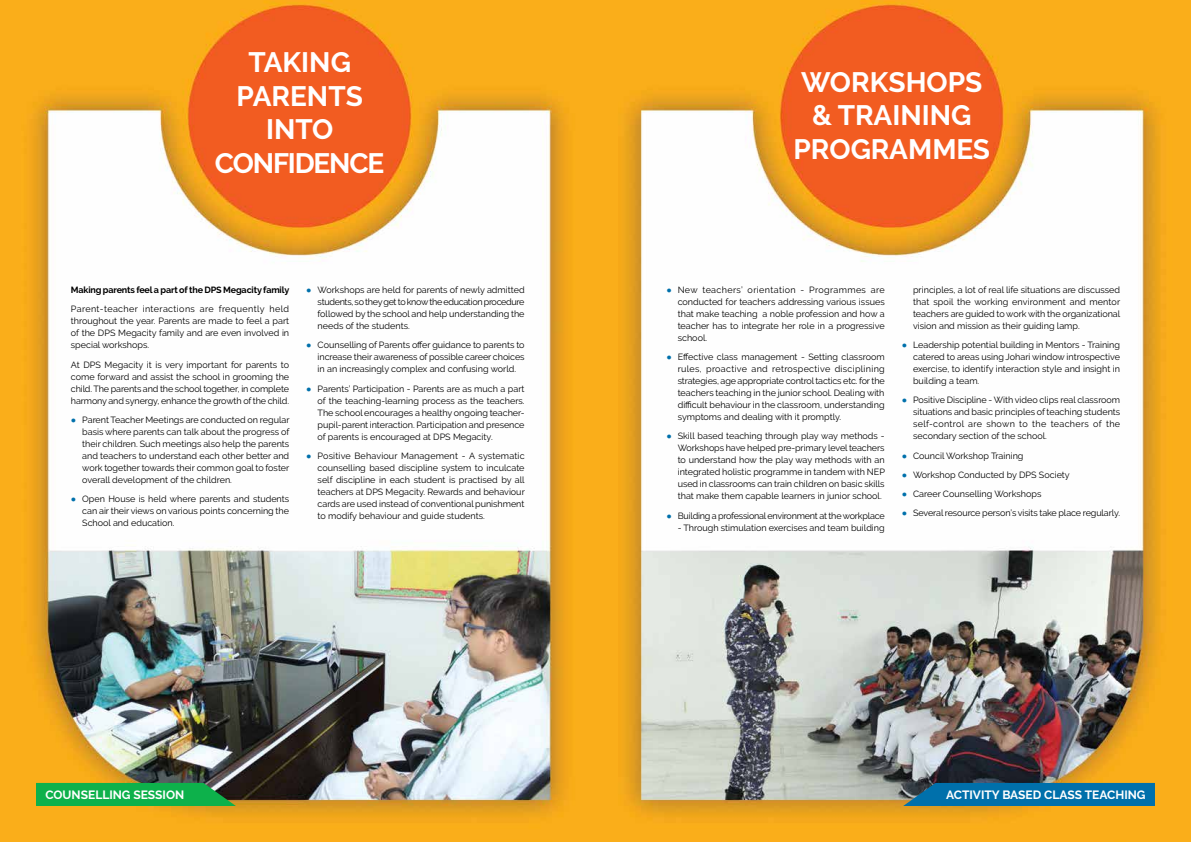
<style>
.page{position:relative;width:1191px;height:842px;background:#fff}
.page>*{position:absolute;margin:0;border:0;box-sizing:border-box;transform-origin:0 0}
.t1{font:700 28px/33.6px "Raleway";color:#fff;text-align:center}
.t2{font:700 28px/33.6px "Raleway";letter-spacing:-.035em;color:#fff;text-align:center}
.t3{font:700 12px "Raleway";color:#fff}
.t4{font:9px/12px "Raleway";color:#000;text-align:justify}
.t5{font:9px "Raleway";letter-spacing:-.025em;color:#000}
.t6{font:700 9px "Raleway";letter-spacing:-.015em;color:#000}
.s1{font-family:"Times New Roman";font-style:italic;color:#0070ab}
</style>
<div class="page">
<img style="left:0;top:0;width:1191px;height:842px">
<svg style="left:36px;top:783px;width:200px;height:23px;background:#12a849"></svg>
<div style="left:903px;top:783px;width:252px;height:23px;background:#0070ab"></div>
<h1 class="t2" style="left:215px;top:45px;width:171px">TAKING<br>PARENTS<br>INTO<br>CONFIDENCE</h1>
<p class="t6" style="left:71px;top:285px;width:220px">Making parents feel a part of the DPS Megacity family</p>
<p class="t4" style="left:71px;top:303px;width:220px">Parent-teacher interactions are frequently held throughout the year. Parents are made to feel a part of the DPS Megacity family and are even involved in special workshops.</p>
<p class="t4" style="left:71px;top:358px;width:220px">At DPS Megacity it is very important for parents to come forward and assist the school in grooming the child. The parents and the school together, in complete harmony and synergy, enhance the growth of the child.</p>
<p class="t4" style="left:82px;top:413px;width:209px;text-indent:-11px"><span class="s1">●</span> Parent Teacher Meetings are conducted on regular basis where parents can talk about the progress of their children. Such meetings also help the parents and teachers to understand each other better and work together towards their common goal to foster overall development of the children.</p>
<p class="t4" style="left:82px;top:492px;width:208px;text-indent:-11px"><span class="s1">●</span> Open House is held where parents and students can air their views on various points concerning the School and education.</p>
<p class="t4" style="left:317px;top:284px;width:208px;text-indent:-11px"><span class="s1">●</span> Workshops are held for parents of newly admitted students, so they get to know the education procedure followed by the school and help understanding the needs of the students.</p>
<p class="t4" style="left:317px;top:339px;width:208px;text-indent:-11px"><span class="s1">●</span> Counselling of Parents offer guidance to parents to increase their awareness of possible career choices in an increasingly complex and confusing world.</p>
<p class="t4" style="left:317px;top:382px;width:208px;text-indent:-11px"><span class="s1">●</span> Parents’ Participation - Parents are as much a part of the teaching-learning process as the teachers.<br>The school encourages a healthy ongoing teacher&shy;pupil-parent interaction. Participation and presence of parents is encouraged at DPS Megacity.</p>
<p class="t4" style="left:317px;top:449px;width:209px;text-indent:-11px"><span class="s1">●</span> Positive Behaviour Management - A systematic counselling based discipline system to inculcate self discipline in each student is practised by all teachers at DPS Megacity. Rewards and behaviour cards are used instead of conventional punishment to modify behaviour and guide students.</p>
<h1 class="t1" style="left:793px;top:65px;width:198px">WORKSHOPS &amp; TRAINING<br>PROGRAMMES</h1>
<p class="t4" style="left:677px;top:284px;width:208px;text-indent:-11px"><span class="s1">●</span> New teachers’ orientation - Programmes are conducted for teachers addressing various issues that make teaching a noble profession and how a teacher has to integrate her role in a progressive school.</p>
<p class="t4" style="left:677px;top:351px;width:209px;text-indent:-11px"><span class="s1">●</span> Effective class management - Setting classroom rules, proactive and retrospective disciplining strategies, age appropriate control tactics etc. for the teachers teaching in the junior school. Dealing with difficult behaviour in the classroom, understanding symptoms and dealing with it promptly.</p>
<p class="t4" style="left:677px;top:430px;width:209px;text-indent:-11px"><span class="s1">●</span> Skill based teaching through play way methods - Workshops have helped pre-primary level teachers to understand how the play way methods with an integrated holistic programme in tandem with NEP used in classrooms can train children on basic skills that make them capable learners in junior school.</p>
<p class="t5" style="left:666px;top:510px;width:220px"><span class="s1">●</span> Building a professional environment at the workplace</p>
<p class="t4" style="left:677px;top:521px;width:208px">- Through stimulation exercises and team building</p>
<p class="t4" style="left:913px;top:284px;width:209px">principles, a lot of real life situations are discussed that spoil the working environment and mentor teachers are guided to work with the organizational vision and mission as their guiding lamp.</p>
<p class="t4" style="left:913px;top:339px;width:208px;text-indent:-11px"><span class="s1">●</span> Leadership potential building in Mentors - Training catered to areas using Johari window introspective exercise, to identify interaction style and insight in building a team.</p>
<p class="t4" style="left:913px;top:394px;width:209px;text-indent:-11px"><span class="s1">●</span> Positive Discipline - With video clips real classroom situations and basic principles of teaching students self-control are shown to the teachers of the secondary section of the school.</p>
<p class="t4" style="left:901px;top:449px;width:123px"><span class="s1">●</span> Council Workshop Training</p>
<p class="t4" style="left:901px;top:468px;width:170px"><span class="s1">●</span> Workshop Conducted by DPS Society</p>
<p class="t4" style="left:901px;top:487px;width:141px"><span class="s1">●</span> Career Counselling Workshops</p>
<p class="t4" style="left:901px;top:507px;width:220px"><span class="s1">●</span> Several resource person’s visits take place regularly.</p>
<h2 class="t3" style="left:45px;top:788px;width:140px">COUNSELLING SESSION</h2>
<h2 class="t3" style="left:946px;top:788px;width:201px">ACTIVITY BASED CLASS TEACHING</h2>
</div>
